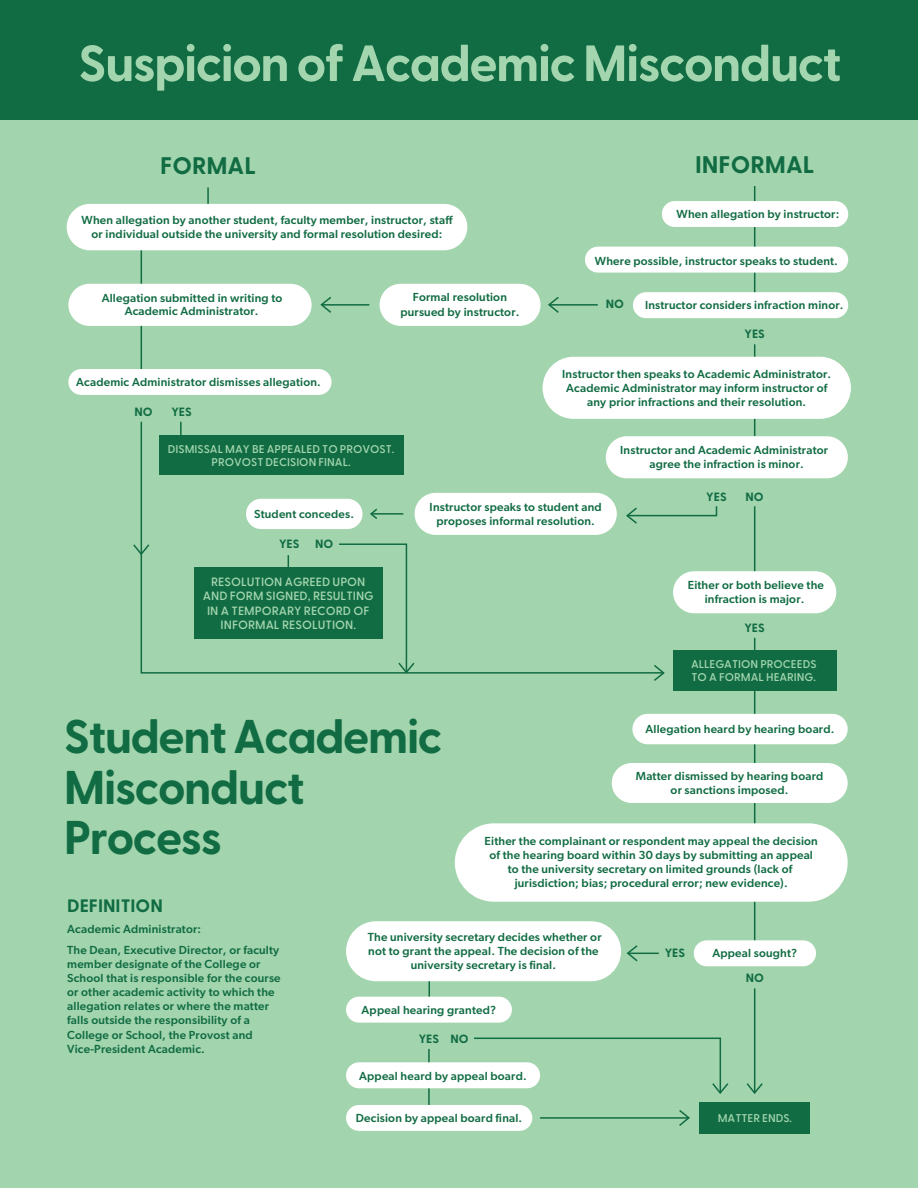
<style>
.page{position:relative;width:918px;height:1188px;background:#a2d4ad}
.page>*{position:absolute;margin:0;border:0;box-sizing:border-box;transform-origin:0 0}
.t1{font:700 50.85px "Greycliff CF";letter-spacing:-.03em;color:#a3d5ae}
.t2{font:700 47.25px/50.7px "Greycliff CF";letter-spacing:-.03em;color:#116c43}
.t3{font:700 24px "Greycliff CF";color:#116c43}
.t4{font:700 18px "Greycliff CF";color:#116c43}
.t5{font:600 12px/14.4px "Greycliff CF";color:#a3d5ae;text-align:center}
.t6{font:700 12px "Greycliff CF";color:#116c43}
.t7{font:500 11.7px/14.1px "Gibson";letter-spacing:.015em;color:#116c43;text-align:center}
.t8{font:600 11.25px/13.5px "Greycliff CF";color:#a3d5ae}
</style>
<div class="page">
<svg style="left:207px;top:187px;width:2px;height:17px"></svg>
<svg style="left:754px;top:344px;width:1px;height:13px"></svg>
<hr style="left:141px;top:318px;width:1px;height:57px;background:#116c43">
<hr style="left:141px;top:247px;width:1px;height:49px;background:#116c43">
<svg style="left:754px;top:419px;width:1px;height:17px"></svg>
<div style="left:67px;top:204px;width:400px;height:46px;background:#fff;border-radius:23px"></div>
<div style="left:68px;top:284px;width:244px;height:42px;background:#fff;border-radius:21px"></div>
<div style="left:380px;top:284px;width:161px;height:42px;background:#fff;border-radius:21px"></div>
<div style="left:543px;top:357px;width:308px;height:62px;background:#fff;border-radius:31px"></div>
<div style="left:606px;top:436px;width:242px;height:42px;background:#fff;border-radius:21px"></div>
<svg style="left:140px;top:421px;width:524px;height:253px"></svg>
<hr style="left:429px;top:963px;width:1px;height:54px;background:#116c43">
<hr style="left:428px;top:1049px;width:2px;height:74px;background:#116c43">
<svg style="left:754px;top:186px;width:1px;height:15px"></svg>
<svg style="left:754px;top:227px;width:1px;height:20px"></svg>
<hr style="left:754px;top:256px;width:1px;height:40px;background:#116c43">
<hr style="left:754px;top:506px;width:1px;height:79px;background:#116c43">
<hr style="left:754px;top:638px;width:1px;height:325px;background:#116c43">
<hr style="left:754px;top:988px;width:1px;height:105px;background:#116c43">
<hr style="left:628px;top:953px;width:31px;height:1px;background:#116c43">
<hr style="left:540px;top:1117px;width:149px;height:2px;background:#116c43">
<hr style="left:322px;top:304px;width:47px;height:2px;background:#116c43">
<svg style="left:320px;top:297px;width:13px;height:16px"></svg>
<svg style="left:133px;top:543px;width:18px;height:13px"></svg>
<svg style="left:338px;top:543px;width:78px;height:131px"></svg>
<svg style="left:369px;top:507px;width:10px;height:14px"></svg>
<svg style="left:652px;top:663px;width:13px;height:18px"></svg>
<svg style="left:626px;top:945px;width:13px;height:17px"></svg>
<svg style="left:677px;top:1110px;width:13px;height:16px"></svg>
<svg style="left:746px;top:1082px;width:17px;height:12px"></svg>
<svg style="left:548px;top:297px;width:11px;height:16px"></svg>
<svg style="left:473px;top:1037px;width:256px;height:57px"></svg>
<hr style="left:549px;top:304px;width:49px;height:2px;background:#116c43">
<hr style="left:371px;top:513px;width:32px;height:2px;background:#116c43">
<svg style="left:625px;top:505px;width:93px;height:20px"></svg>
<hr style="left:288px;top:555px;width:1px;height:36px;background:#116c43">
<div style="left:673px;top:571px;width:163px;height:42px;background:#fff;border-radius:21px"></div>
<div style="left:673px;top:651px;width:163px;height:40px;background:#116c43"></div>
<div style="left:699px;top:1102px;width:111px;height:32px;background:#116c43"></div>
<div style="left:612px;top:763px;width:236px;height:40px;background:#fff;border-radius:20px"></div>
<div style="left:694px;top:940px;width:122px;height:26px;background:#fff;border-radius:13px"></div>
<div style="left:346px;top:997px;width:166px;height:26px;background:#fff;border-radius:13px"></div>
<div style="left:346px;top:1062px;width:194px;height:26px;background:#fff;border-radius:13px"></div>
<div style="left:662px;top:201px;width:186px;height:26px;background:#fff;border-radius:13px"></div>
<div style="left:585px;top:247px;width:263px;height:26px;background:#fff;border-radius:13px"></div>
<div style="left:68px;top:369px;width:264px;height:26px;background:#fff;border-radius:13px"></div>
<div style="left:633px;top:292px;width:215px;height:26px;background:#fff;border-radius:13px"></div>
<div style="left:346px;top:1105px;width:186px;height:26px;background:#fff;border-radius:13px"></div>
<div style="left:346px;top:921px;width:275px;height:60px;background:#fff;border-radius:30px"></div>
<div style="left:455px;top:823px;width:393px;height:79px;background:#fff;border-radius:39px"></div>
<div style="left:415px;top:493px;width:202px;height:42px;background:#fff;border-radius:21px"></div>
<div style="left:246px;top:499px;width:117px;height:30px;background:#fff;border-radius:15px"></div>
<div style="left:632px;top:714px;width:216px;height:30px;background:#fff;border-radius:15px"></div>
<div style="left:0;top:0;width:918px;height:120px;background:#116c43"></div>
<h1 class="t1" style="left:78px;top:24px;width:764px">Suspicion of Academic Misconduct</h1>
<h3 class="t3" style="left:160px;top:147px;width:97px">FORMAL</h3>
<p class="t7" style="left:82px;top:213px;width:373px">When allegation by another student, faculty member, instructor, staff or individual outside the university and formal resolution desired:</p>
<h3 class="t3" style="left:695px;top:147px;width:121px">INFORMAL</h3>
<p class="t7" style="left:677px;top:206px;width:164px">When allegation by instructor:</p>
<p class="t7" style="left:595px;top:253px;width:245px">Where possible, instructor speaks to student.</p>
<p class="t7" style="left:102px;top:291px;width:182px;line-height:13.2px">Allegation submitted in writing to<br>Academic Administrator.</p>
<p class="t7" style="left:400px;top:290px;width:121px">Formal resolution pursued by instructor.</p>
<p class="t7" style="left:645px;top:298px;width:200px">Instructor considers infraction minor.</p>
<p class="t6" style="left:606px;top:295px;width:20px">NO</p>
<p class="t7" style="left:76px;top:375px;width:246px">Academic Administrator dismisses allegation.</p>
<p class="t6" style="left:135px;top:403px;width:20px">NO</p>
<p class="t6" style="left:171px;top:403px;width:22px">YES</p>
<p class="t8" style="left:168px;top:441px;width:228px;text-align:center">DISMISSAL MAY BE APPEALED TO PROVOST.<br>PROVOST DECISION FINAL.</p>
<p class="t7" style="left:254px;top:506px;width:102px">Student concedes.</p>
<p class="t6" style="left:279px;top:535px;width:22px">YES</p>
<p class="t6" style="left:315px;top:535px;width:20px">NO</p>
<p class="t5" style="left:203px;top:574px;width:172px">RESOLUTION AGREED UPON<br>AND FORM SIGNED, RESULTING<br>IN A TEMPORARY RECORD OF<br>INFORMAL RESOLUTION.</p>
<p class="t6" style="left:745px;top:325px;width:22px">YES</p>
<p class="t7" style="left:562px;top:367px;width:271px">Instructor then speaks to Academic Administrator.<br>Academic Administrator may inform instructor of any prior infractions and their resolution.</p>
<p class="t7" style="left:430px;top:500px;width:174px">Instructor speaks to student and proposes informal resolution.</p>
<p class="t7" style="left:620px;top:443px;width:209px;line-height:13.2px">Instructor and Academic Administrator agree the infraction is minor.</p>
<p class="t6" style="left:706px;top:488px;width:22px">YES</p>
<p class="t6" style="left:746px;top:488px;width:20px">NO</p>
<p class="t7" style="left:688px;top:578px;width:138px">Either or both believe the infraction is major.</p>
<p class="t6" style="left:744px;top:618px;width:22px">YES</p>
<p class="t8" style="left:691px;top:656px;width:127px">ALLEGATION PROCEEDS<br>TO A FORMAL HEARING.</p>
<h2 class="t2" style="left:64px;top:709px;width:380px">Student Academic<br>Misconduct<br>Process</h2>
<h3 class="t4" style="left:67px;top:892px;width:97px">DEFINITION</h3>
<p class="t7" style="left:645px;top:722px;width:191px">Allegation heard by hearing board.</p>
<p class="t7" style="left:636px;top:769px;width:189px">Matter dismissed by hearing board or sanctions imposed.</p>
<p class="t7" style="left:485px;top:834px;width:335px">Either the complainant or respondent may appeal the decision of the hearing board within 30 days by submitting an appeal to the university secretary on limited grounds (lack of jurisdiction; bias; procedural error; new evidence).</p>
<p class="t7" style="left:67px;top:922px;width:135px">Academic Administrator:</p>
<p class="t7" style="left:67px;top:943px;width:215px;text-align:left">The Dean, Executive Director, or faculty member designate of the College or School that is responsible for the course or other academic activity to which the allegation relates or where the matter falls outside the responsibility of a College or School, the Provost and Vice-President Academic.</p>
<p class="t7" style="left:368px;top:930px;width:235px">The university secretary decides whether or not to grant the appeal. The decision of the university secretary is final.</p>
<p class="t7" style="left:362px;top:1002px;width:136px">Appeal hearing granted?</p>
<p class="t6" style="left:419px;top:1030px;width:22px">YES</p>
<p class="t6" style="left:451px;top:1030px;width:20px">NO</p>
<p class="t7" style="left:359px;top:1068px;width:169px">Appeal heard by appeal board.</p>
<p class="t7" style="left:356px;top:1110px;width:168px">Decision by appeal board final.</p>
<p class="t6" style="left:665px;top:944px;width:22px">YES</p>
<p class="t7" style="left:712px;top:946px;width:86px">Appeal sought?</p>
<p class="t6" style="left:746px;top:969px;width:20px">NO</p>
<p class="t8" style="left:718px;top:1111px;width:76px">MATTER ENDS.</p>
</div>
